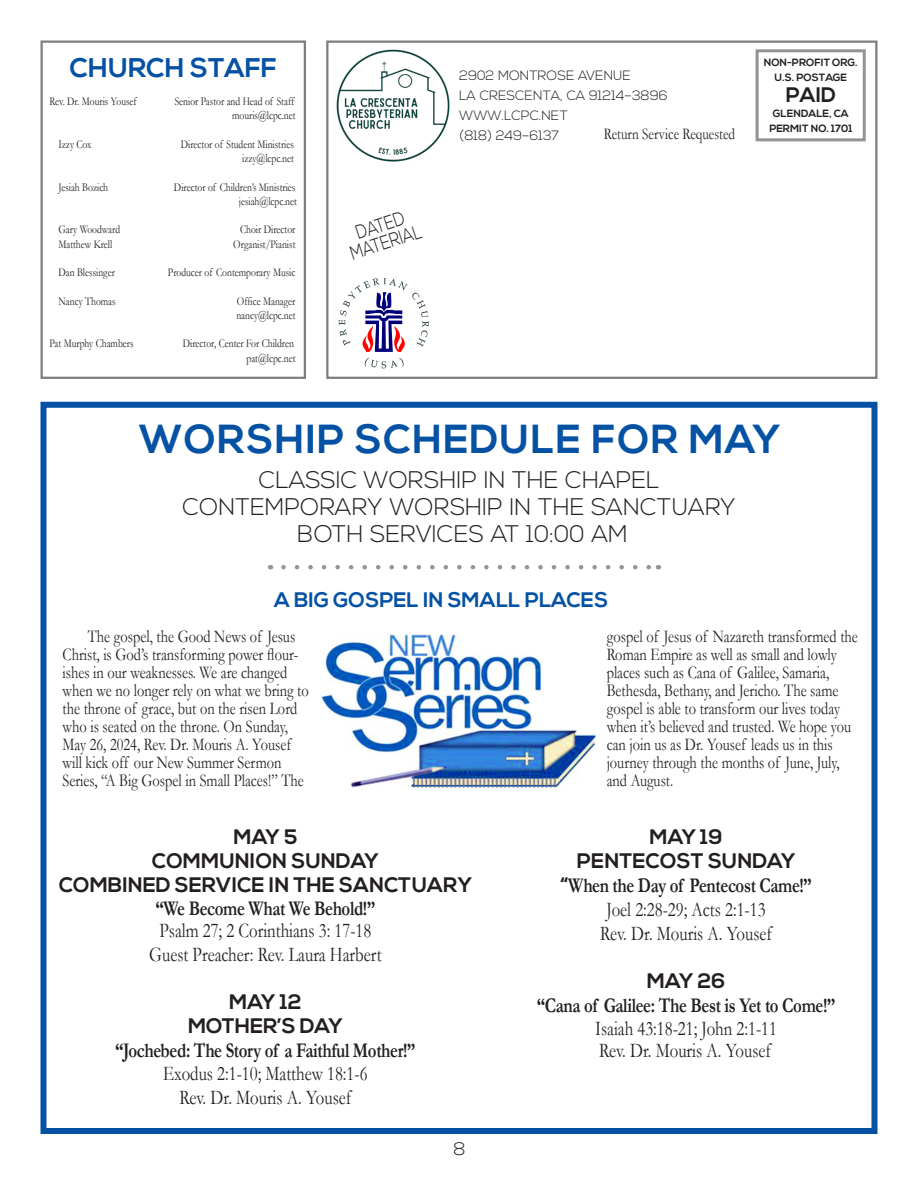
<style>
.page{position:relative;width:918px;height:1188px;background:#fff}
.page>*{position:absolute;margin:0;border:0;box-sizing:border-box;transform-origin:0 0}
.t1{font:700 40.5px "Nexa";letter-spacing:.03em;color:#0551a4}
.t2{font:700 27px "Nexa";color:#0551a4}
.t3{font:300 24px "Nexa";color:#231f20}
.paragraph_indent{font:21px "Garamond";color:#231f20;scale:.8 1}
.paragraph_indent-2{font:700 21px "Garamond";letter-spacing:-.02em;color:#231f20;scale:.8 1}
.paragraph_indent-3{font:700 21px "Nexa";color:#231f20}
.paragraph_indent-4{font:700 21px "Nexa";color:#0551a4}
.t4{font:300 19.5px "Nexa";color:#231f20;scale:.8 1}
.paragraph_indent-5{font:18px/18px "Garamond";color:#231f20;scale:.8 1}
.t5{font:300 18px "Nexa";color:#231f20}
.t6{font:16.5px "Garamond";color:#231f20;scale:.8 1}
.t7{font:300 13.5px "Nexa";color:#231f20}
.t8{font:12px/14.2px "Garamond";color:#231f20;text-align:right;scale:.8 1}
.t9{font:700 10.5px "Nexa";color:#231f20}
.s1{font-family:"Nexa"}
</style>
<div class="page">
<div style="left:40px;top:402px;width:838px;height:732px;border:6px solid #0551a4"></div>
<div style="left:40px;top:40px;width:266px;height:339px;border:2px solid #7c7e81"></div>
<div style="left:326px;top:40px;width:552px;height:339px;border:2px solid #7c7e81"></div>
<img style="left:338px;top:278px;width:91px;height:91px">
<div style="left:756px;top:49px;width:110px;height:92px;border:3px solid #919396"></div>
<img style="left:336px;top:49px;width:114px;height:113px">
<svg style="left:283px;top:565px;width:368px;height:4px"></svg>
<img style="left:321px;top:635px;width:274px;height:153px">
<p class="t2" style="left:70px;top:52px;width:209px">CHURCH STAFF</p>
<p class="t8" style="left:50px;top:94px;width:110px">Rev. Dr. Mouris Yousef</p>
<p class="t8" style="left:175px;top:94px;width:151px">Senior Pastor and Head of Staff</p>
<p class="t8" style="left:232px;top:108px;width:81px">mouris@lcpc.net</p>
<p class="t8" style="left:58px;top:137px;width:43px">Izzy Cox</p>
<p class="t8" style="left:181px;top:137px;width:143px">Director of Student Ministries</p>
<p class="t8" style="left:242px;top:151px;width:66px">izzy@lcpc.net</p>
<p class="t8" style="left:58px;top:179px;width:64px">Jesiah Bozich</p>
<p class="t8" style="left:174px;top:179px;width:153px">Director of Children’s Ministries</p>
<p class="t8" style="left:239px;top:194px;width:74px">jesiah@lcpc.net</p>
<p class="t8" style="left:58px;top:222px;width:79px">Gary Woodward</p>
<p class="t8" style="left:240px;top:222px;width:71px">Choir Director</p>
<p class="t8" style="left:58px;top:236px;width:69px">Matthew Krell</p>
<p class="t8" style="left:233px;top:236px;width:79px">Organist/Pianist</p>
<p class="t8" style="left:58px;top:265px;width:72px">Dan Blessinger</p>
<p class="t8" style="left:168px;top:265px;width:161px">Producer of Contemporary Music</p>
<p class="t8" style="left:58px;top:293px;width:73px">Nancy Thomas</p>
<p class="t8" style="left:237px;top:293px;width:75px">Office Manager</p>
<p class="t8" style="left:236px;top:308px;width:75px">nancy@lcpc.net</p>
<p class="t8" style="left:50px;top:336px;width:107px">Pat Murphy Chambers</p>
<p class="t8" style="left:183px;top:336px;width:142px">Director, Center For Children pat@lcpc.net</p>
<p class="t4" style="left:353px;top:222px;width:64px;rotate:-18deg">DATED</p>
<p class="t4" style="left:347px;top:243px;width:94px;rotate:-18deg">MATERIAL</p>
<p class="t7" style="left:459px;top:67px;width:173px">2902 MONTROSE AVENUE</p>
<p class="t7" style="left:459px;top:87px;width:210px">LA CRESCENTA, CA 91214–3896</p>
<p class="t7" style="left:459px;top:108px;width:110px">WWW.LCPC.NET</p>
<p class="t7" style="left:459px;top:128px;width:101px">(818) 249–6137</p>
<p class="t6" style="left:604px;top:123px;width:166px">Return Service Requested</p>
<p class="t9" style="left:764px;top:56px;width:96px">NON-PROFIT ORG.</p>
<p class="t9" style="left:774px;top:71px;width:74px">U.S. POSTAGE</p>
<p class="paragraph_indent-3" style="left:786px;top:82px;width:52px">PAID</p>
<p class="t9" style="left:773px;top:107px;width:77px">GLENDALE, CA</p>
<p class="t9" style="left:769px;top:122px;width:84px">PERMIT NO. 1701</p>
<p class="t1" style="left:139px;top:416px;width:643px">WORSHIP SCHEDULE FOR MAY</p>
<p class="t3" style="left:259px;top:466px;width:402px">CLASSIC WORSHIP IN THE CHAPEL</p>
<p class="t3" style="left:182px;top:493px;width:555px">CONTEMPORARY WORSHIP IN THE SANCTUARY</p>
<p class="t3" style="left:297px;top:520px;width:332px">BOTH SERVICES AT 10:00 AM</p>
<p class="paragraph_indent-4" style="left:274px;top:588px;width:336px">A BIG GOSPEL IN SMALL PLACES</p>
<p class="paragraph_indent-5" style="left:63px;top:627px;width:309px;text-indent:25px">The gospel, the Good News of Jesus Christ, is God’s transforming power flour&shy;ishes in our weaknesses. We are changed when we no longer rely on what we bring to the throne of grace, but on the risen Lord who is seated on the throne. On Sunday, May 26, 2024, Rev. Dr. Mouris A. Yousef will kick off our New Summer Sermon Series, “A Big Gospel in Small Places!” The</p>
<p class="paragraph_indent-5" style="left:607px;top:627px;width:316px">gospel of Jesus of Nazareth transformed the Roman Empire as well as small and lowly places such as Cana of Galilee, Samaria, Bethesda, Bethany, and Jericho. The same gospel is able to transform our lives today when it’s believed and trusted. We hope you can join us as Dr. Yousef leads us in this journey through the months of June, July, and August.</p>
<p class="paragraph_indent-3" style="left:234px;top:825px;width:65px">MAY 5</p>
<p class="paragraph_indent-3" style="left:152px;top:849px;width:228px">COMMUNION SUNDAY</p>
<p class="paragraph_indent-3" style="left:59px;top:873px;width:415px">COMBINED SERVICE IN THE SANCTUARY</p>
<p class="paragraph_indent-2" style="left:156px;top:895px;width:276px">“We Become What We Behold!”</p>
<p class="paragraph_indent" style="left:159px;top:918px;width:266px">Psalm 27; 2 Corinthians 3: 17-18</p>
<p class="paragraph_indent" style="left:149px;top:942px;width:292px">Guest Preacher: Rev. Laura Harbert</p>
<p class="paragraph_indent-3" style="left:229px;top:990px;width:74px">MAY 12</p>
<p class="paragraph_indent-3" style="left:188px;top:1014px;width:156px">MOTHER’S DAY</p>
<p class="paragraph_indent-2" style="left:115px;top:1038px;width:377px">“Jochebed: The Story of a Faithful Mother!”</p>
<p class="paragraph_indent" style="left:163px;top:1060px;width:257px">Exodus 2:1-10; Matthew 18:1-6</p>
<p class="paragraph_indent" style="left:180px;top:1084px;width:216px">Rev. Dr. Mouris A. Yousef</p>
<p class="t5" style="left:454px;top:1138px;width:14px">8</p>
<p class="paragraph_indent-3" style="left:650px;top:825px;width:74px">MAY 19</p>
<p class="paragraph_indent-3" style="left:577px;top:849px;width:220px">PENTECOST SUNDAY</p>
<p class="paragraph_indent-2" style="left:560px;top:873px;width:316px"><span class="s1">“</span>When the Day of Pentecost Came!”</p>
<p class="paragraph_indent" style="left:607px;top:897px;width:200px">Joel 2:28-29; Acts 2:1-13</p>
<p class="paragraph_indent" style="left:600px;top:921px;width:216px">Rev. Dr. Mouris A. Yousef</p>
<p class="paragraph_indent-3" style="left:647px;top:969px;width:80px">MAY 26</p>
<p class="paragraph_indent-2" style="left:537px;top:993px;width:375px">“Cana of Galilee: The Best is Yet to Come!”</p>
<p class="paragraph_indent" style="left:595px;top:1015px;width:229px">Isaiah 43:18-21; John 2:1-11</p>
<p class="paragraph_indent" style="left:599px;top:1038px;width:216px">Rev. Dr. Mouris A. Yousef</p>
</div>
